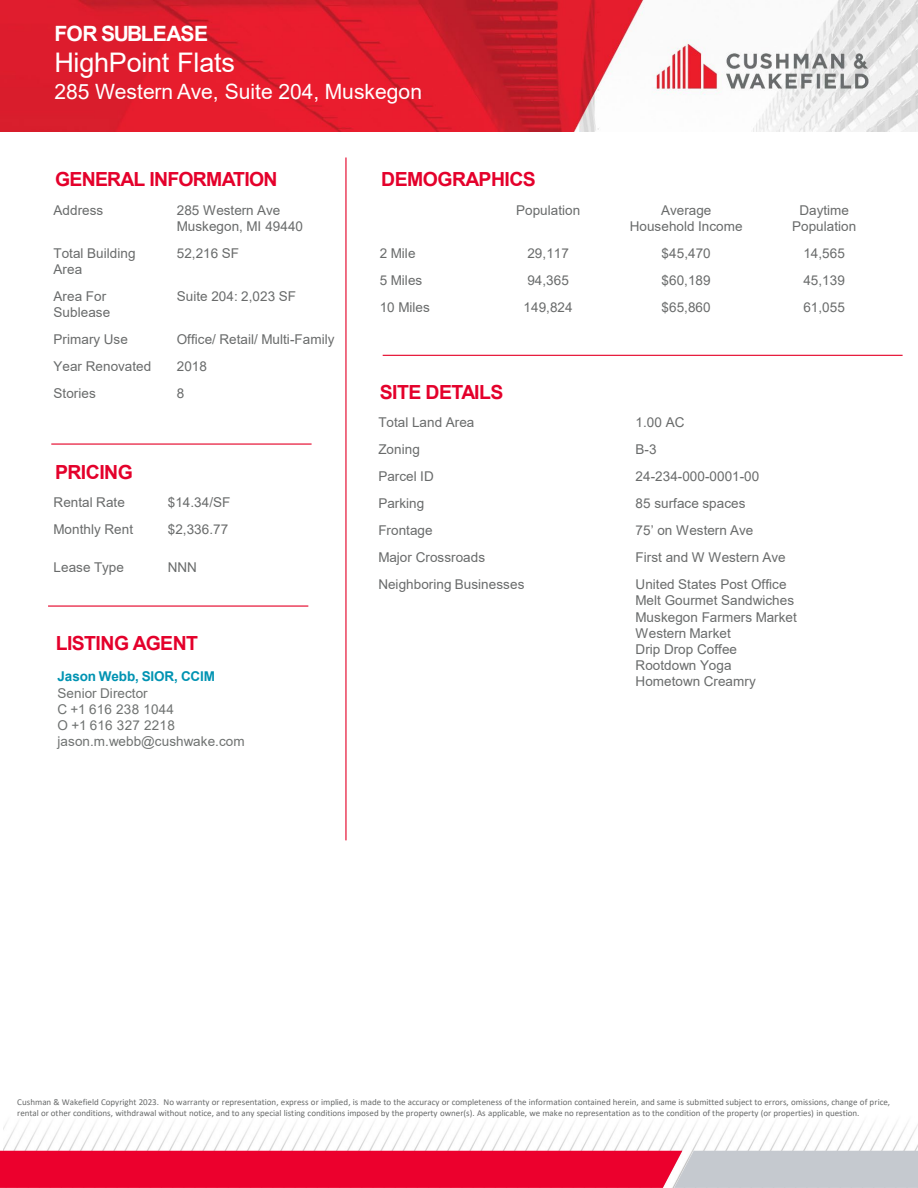
<style>
.page{position:relative;width:918px;height:1188px;background:#fff}
.page>*{position:absolute;margin:0;border:0;box-sizing:border-box;transform-origin:0 0}
.t1{font:27px "Arial";letter-spacing:-.01em;color:#fff}
.t2{font:21px "Arial";color:#fff}
.t3{font:700 21px "Arial";letter-spacing:-.03em;color:#fff}
.t4{font:700 19.5px "Arial";letter-spacing:-.03em;color:#e4002b}
.t5{font:13.5px/16.2px "Arial";letter-spacing:.005em;color:#696b6b}
.t6{font:13.5px "Arial";letter-spacing:.005em;color:#6f7271}
.t7{font:700 13.5px "Arial";letter-spacing:-.01em;color:#0093b2}
.t8{font:9px/10.8px "Calibri";letter-spacing:-.005em;color:#696b6b}
</style>
<div class="page">
<img style="left:4px;top:1121px;width:914px;height:30px">
<img style="left:0;top:0;width:918px;height:131px">
<svg style="left:0;top:1151px;width:918px;height:37px;background:#e23658"></svg>
<hr style="left:345px;top:158px;width:2px;height:682px;background:#e40026">
<hr style="left:383px;top:355px;width:520px;height:1px;background:#e40026">
<hr style="left:51px;top:443px;width:261px;height:2px;background:#e40026">
<hr style="left:48px;top:605px;width:260px;height:2px;background:#e40026">
<h2 class="t3" style="left:54px;top:19px;width:155px">FOR SUBLEASE</h2>
<h1 class="t1" style="left:54px;top:44px;width:182px">HighPoint Flats</h1>
<h2 class="t2" style="left:54px;top:78px;width:369px">285 Western Ave, Suite 204, Muskegon</h2>
<p class="t4" style="left:55px;top:166px;width:224px">GENERAL INFORMATION</p>
<p class="t5" style="left:54px;top:202px;width:51px">Address</p>
<p class="t5" style="left:177px;top:202px;width:105px">285 Western Ave</p>
<p class="t5" style="left:177px;top:218px;width:128px">Muskegon, MI 49440</p>
<p class="t5" style="left:54px;top:245px;width:84px">Total Building<br>Area</p>
<p class="t5" style="left:177px;top:245px;width:64px">52,216 SF</p>
<p class="t5" style="left:54px;top:288px;width:58px">Area For<br>Sublease</p>
<p class="t5" style="left:177px;top:288px;width:121px">Suite 204: 2,023 SF</p>
<p class="t5" style="left:54px;top:331px;width:76px">Primary Use</p>
<p class="t5" style="left:177px;top:331px;width:159px">Office/ Retail/ Multi-Family</p>
<p class="t5" style="left:54px;top:358px;width:99px">Year Renovated</p>
<p class="t5" style="left:177px;top:358px;width:32px">2018</p>
<p class="t5" style="left:54px;top:385px;width:44px">Stories</p>
<p class="t5" style="left:177px;top:385px;width:9px">8</p>
<p class="t4" style="left:55px;top:458px;width:79px">PRICING</p>
<p class="t5" style="left:54px;top:494px;width:73px">Rental Rate</p>
<p class="t5" style="left:168px;top:494px;width:64px">$14.34/SF</p>
<p class="t5" style="left:54px;top:521px;width:81px">Monthly Rent</p>
<p class="t5" style="left:168px;top:521px;width:62px">$2,336.77</p>
<p class="t5" style="left:54px;top:559px;width:72px">Lease Type</p>
<p class="t5" style="left:168px;top:559px;width:31px">NNN</p>
<p class="t4" style="left:56px;top:629px;width:144px">LISTING AGENT</p>
<p class="t7" style="left:58px;top:667px;width:159px">Jason Webb, SIOR, CCIM</p>
<p class="t6" style="left:58px;top:684px;width:92px">Senior Director</p>
<p class="t6" style="left:58px;top:700px;width:118px">C +1 616 238 1044</p>
<p class="t6" style="left:58px;top:716px;width:119px">O +1 616 327 2218</p>
<p class="t6" style="left:58px;top:732px;width:189px">jason.m.webb@cushwake.com</p>
<p class="t4" style="left:381px;top:166px;width:156px">DEMOGRAPHICS</p>
<p class="t5" style="left:516px;top:202px;width:66px">Population</p>
<p class="t5" style="left:630px;top:202px;width:114px;text-align:center">Average<br>Household Income</p>
<p class="t5" style="left:792px;top:202px;width:66px;text-align:center">Daytime<br>Population</p>
<p class="t5" style="left:380px;top:245px;width:37px">2 Mile</p>
<p class="t5" style="left:527px;top:245px;width:43px">29,117</p>
<p class="t5" style="left:662px;top:245px;width:51px">$45,470</p>
<p class="t5" style="left:803px;top:245px;width:43px">14,565</p>
<p class="t5" style="left:380px;top:272px;width:44px">5 Miles</p>
<p class="t5" style="left:527px;top:272px;width:43px">94,365</p>
<p class="t5" style="left:662px;top:272px;width:51px">$60,189</p>
<p class="t5" style="left:803px;top:272px;width:43px">45,139</p>
<p class="t5" style="left:380px;top:299px;width:52px">10 Miles</p>
<p class="t5" style="left:524px;top:299px;width:51px">149,824</p>
<p class="t5" style="left:662px;top:299px;width:51px">$65,860</p>
<p class="t5" style="left:803px;top:299px;width:43px">61,055</p>
<p class="t4" style="left:380px;top:378px;width:125px">SITE DETAILS</p>
<p class="t5" style="left:378px;top:414px;width:98px">Total Land Area</p>
<p class="t5" style="left:636px;top:414px;width:50px">1.00 AC</p>
<p class="t5" style="left:378px;top:441px;width:43px">Zoning</p>
<p class="t5" style="left:636px;top:441px;width:23px">B-3</p>
<p class="t5" style="left:378px;top:468px;width:57px">Parcel ID</p>
<p class="t5" style="left:636px;top:468px;width:125px">24-234-000-0001-00</p>
<p class="t5" style="left:378px;top:495px;width:48px">Parking</p>
<p class="t5" style="left:636px;top:495px;width:111px">85 surface spaces</p>
<p class="t5" style="left:378px;top:522px;width:56px">Frontage</p>
<p class="t5" style="left:636px;top:522px;width:119px">75’ on Western Ave</p>
<p class="t5" style="left:378px;top:549px;width:108px">Major Crossroads</p>
<p class="t5" style="left:636px;top:549px;width:151px">First and W Western Ave</p>
<p class="t5" style="left:378px;top:576px;width:148px">Neighboring Businesses</p>
<p class="t5" style="left:636px;top:576px;width:152px">United States Post Office</p>
<p class="t5" style="left:636px;top:592px;width:160px">Melt Gourmet Sandwiches</p>
<p class="t5" style="left:636px;top:609px;width:163px">Muskegon Farmers Market</p>
<p class="t5" style="left:636px;top:625px;width:97px">Western Market</p>
<p class="t5" style="left:636px;top:641px;width:103px">Drip Drop Coffee</p>
<p class="t5" style="left:636px;top:657px;width:97px">Rootdown Yoga</p>
<p class="t5" style="left:636px;top:673px;width:122px">Hometown Creamry</p>
<p class="t8" style="left:17px;top:1096px;width:874px">Cushman &amp; Wakefield Copyright 2023. No warranty or representation, express or implied, is made to the accuracy or completeness of the information contained herein, and same is submitted subject to errors, omissions, change of price, rental or other conditions, withdrawal without notice, and to any special listing conditions imposed by the property owner(s). As applicable, we make no representation as to the condition of the property (or properties) in question.</p>
</div>
